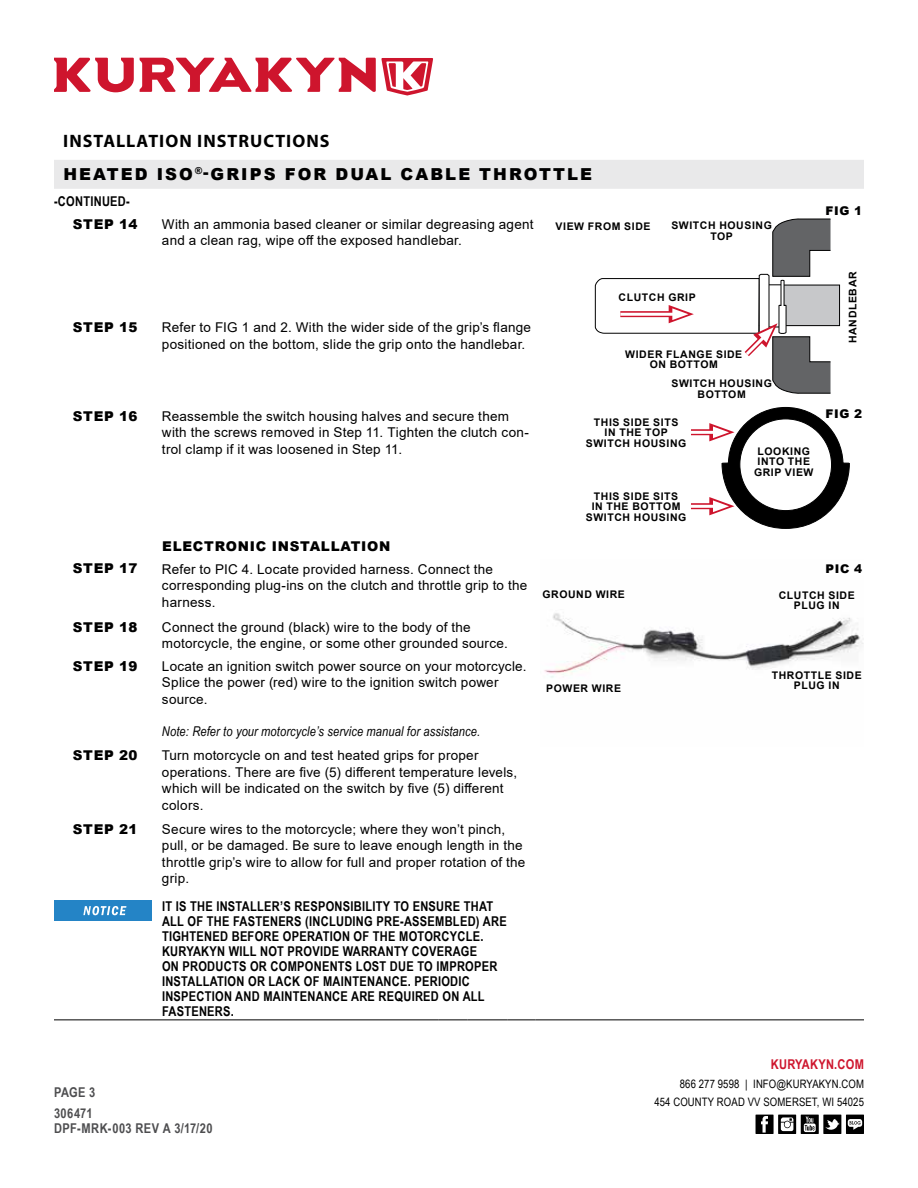
<style>
.page{position:relative;width:918px;height:1188px;background:#fff}
.page>*{position:absolute;margin:0;border:0;box-sizing:border-box;transform-origin:0 0}
.t1{font:700 18px "Myriad Pro";letter-spacing:.055em;color:#000}
.t2{font:900 16.5px "Arial";letter-spacing:.125em;color:#000}
.t3{font:13.5px/16.5px "Arial";letter-spacing:.015em;color:#000}
.t4{font:700 13.5px/15px "Arial Narrow";letter-spacing:.02em;color:#000}
.t5{font:900 13.5px "Arial";letter-spacing:.055em;color:#000}
.t6{font:italic 13.5px "Arial Narrow";letter-spacing:.01em;color:#000}
.t7{font:700 13.5px/20.4px "Arial Narrow";letter-spacing:.035em;color:#4d4d4f}
.t8{font:700 13.5px "Arial Narrow";letter-spacing:.02em;color:#ce152d}
.t9{font:900 12px "Arial";letter-spacing:.055em;color:#000}
.t10{font:11.7px/18px "Arial Narrow";letter-spacing:.01em;color:#000;text-align:right}
.t11{font:700 10.5px/10.5px "Arial";letter-spacing:.055em;color:#000;text-align:center}
</style>
<div class="page">
<svg style="left:54px;top:58px;width:379px;height:38px"></svg>
<div style="left:54px;top:160px;width:810px;height:29px;background:#e9e9ea"></div>
<div style="left:846px;top:1115px;width:18px;height:19px;background:#000"></div>
<svg style="left:848px;top:1119px;width:14px;height:11px"></svg>
<svg style="left:778px;top:1115px;width:18px;height:19px"></svg>
<svg style="left:781px;top:1117px;width:12px;height:14px"></svg>
<div style="left:756px;top:1115px;width:18px;height:19px;background:#000"></div>
<svg style="left:761px;top:1116px;width:7px;height:17px"></svg>
<svg style="left:801px;top:1115px;width:18px;height:19px"></svg>
<svg style="left:804px;top:1117px;width:12px;height:15px"></svg>
<div style="left:823px;top:1115px;width:18px;height:19px;background:#000"></div>
<svg style="left:825px;top:1119px;width:15px;height:11px"></svg>
<hr style="left:54px;top:1020px;width:54px;height:1px;background:#000">
<hr style="left:108px;top:1020px;width:54px;height:1px;background:#000">
<hr style="left:162px;top:1020px;width:276px;height:1px;background:#000">
<svg style="left:438px;top:1020px;width:29px;height:1px"></svg>
<hr style="left:467px;top:1020px;width:40px;height:1px;background:#000">
<svg style="left:507px;top:1020px;width:33px;height:1px"></svg>
<hr style="left:540px;top:1020px;width:324px;height:1px;background:#000">
<div style="left:743px;top:285px;width:97px;height:41px;background:#c7c8ca"></div>
<div style="left:742px;top:285px;width:98px;height:41px;border:1px solid #000"></div>
<img style="left:544px;top:613px;width:320px;height:65px">
<div style="left:54px;top:901px;width:97px;height:20px;background:#2484c6"></div>
<svg style="left:83px;top:906px;width:43px;height:9px"></svg>
<div style="left:691px;top:429px;width:29px;height:6px;background:#d63c50"></div>
<hr style="left:691px;top:431px;width:28px;height:3px;background:#fff">
<div style="left:691px;top:503px;width:29px;height:6px;background:#d84558"></div>
<hr style="left:691px;top:505px;width:28px;height:3px;background:#fff">
<svg style="left:709px;top:407px;width:141px;height:122px"></svg>
<svg style="left:594px;top:218px;width:237px;height:176px"></svg>
<h1 class="t1" style="left:63px;top:129px;width:268px">INSTALLATION INSTRUCTIONS</h1>
<p class="t2" style="left:63px;top:162px;width:530px">HEATED ISO<sup>®</sup>-GRIPS FOR DUAL CABLE THROTTLE</p>
<p class="t4" style="left:54px;top:193px;width:77px">-CONTINUED-</p>
<p class="t5" style="left:73px;top:214px;width:66px">STEP 14</p>
<p class="t3" style="left:162px;top:216px;width:373px">With an ammonia based cleaner or similar degreasing agent and a clean rag, wipe off the exposed handlebar.</p>
<p class="t11" style="left:556px;top:221px;width:96px">VIEW FROM SIDE</p>
<p class="t11" style="left:671px;top:221px;width:102px">SWITCH HOUSING<br>TOP</p>
<p class="t5" style="left:73px;top:317px;width:66px">STEP 15</p>
<p class="t3" style="left:162px;top:319px;width:371px">Refer to FIG 1 and 2. With the wider side of the grip’s flange positioned on the bottom, slide the grip onto the handlebar.</p>
<p class="t5" style="left:73px;top:406px;width:66px">STEP 16</p>
<p class="t3" style="left:162px;top:408px;width:368px">Reassemble the switch housing halves and secure them with the screws removed in Step 11. Tighten the clutch con&shy;trol clamp if it was loosened in Step 11.</p>
<p class="t5" style="left:162px;top:536px;width:230px">ELECTRONIC INSTALLATION</p>
<p class="t11" style="left:619px;top:292px;width:79px">CLUTCH GRIP</p>
<p class="t11" style="left:625px;top:349px;width:119px">WIDER FLANGE SIDE<br>ON BOTTOM</p>
<p class="t11" style="left:671px;top:378px;width:102px">SWITCH HOUSING<br>BOTTOM</p>
<p class="t11" style="left:586px;top:417px;width:102px">THIS SIDE SITS<br>IN THE TOP<br>SWITCH HOUSING</p>
<p class="t11" style="left:586px;top:491px;width:102px">THIS SIDE SITS<br>IN THE BOTTOM<br>SWITCH HOUSING</p>
<p class="t11" style="left:754px;top:446px;width:61px">LOOKING<br>INTO THE<br>GRIP VIEW</p>
<p class="t9" style="left:826px;top:202px;width:38px">FIG 1</p>
<p class="t11" style="left:848px;top:343px;width:73px;rotate:-90deg">HANDLEBAR</p>
<p class="t9" style="left:826px;top:405px;width:38px">FIG 2</p>
<p class="t5" style="left:73px;top:559px;width:66px">STEP 17</p>
<p class="t3" style="left:162px;top:561px;width:367px">Refer to PIC 4. Locate provided harness. Connect the corresponding plug-ins on the clutch and throttle grip to the harness.</p>
<p class="t5" style="left:73px;top:617px;width:66px">STEP 18</p>
<p class="t3" style="left:162px;top:619px;width:347px">Connect the ground (black) wire to the body of the motorcycle, the engine, or some other grounded source.</p>
<p class="t5" style="left:73px;top:656px;width:66px">STEP 19</p>
<p class="t3" style="left:162px;top:658px;width:366px">Locate an ignition switch power source on your motorcycle.<br>Splice the power (red) wire to the ignition switch power source.</p>
<p class="t6" style="left:162px;top:722px;width:320px">Note: Refer to your motorcycle’s service manual for assistance.</p>
<p class="t5" style="left:73px;top:746px;width:66px">STEP 20</p>
<p class="t3" style="left:162px;top:747px;width:357px">Turn motorcycle on and test heated grips for proper operations. There are five (5) different temperature levels, which will be indicated on the switch by five (5) different colors.</p>
<p class="t5" style="left:73px;top:819px;width:66px">STEP 21</p>
<p class="t3" style="left:162px;top:821px;width:365px">Secure wires to the motorcycle; where they won’t pinch, pull, or be damaged. Be sure to leave enough length in the throttle grip’s wire to allow for full and proper rotation of the grip.</p>
<p class="t4" style="left:162px;top:898px;width:346px">IT IS THE INSTALLER’S RESPONSIBILITY TO ENSURE THAT ALL OF THE FASTENERS (INCLUDING PRE-ASSEMBLED) ARE TIGHTENED BEFORE OPERATION OF THE MOTORCYCLE.<br>KURYAKYN WILL NOT PROVIDE WARRANTY COVERAGE<br>ON PRODUCTS OR COMPONENTS LOST DUE TO IMPROPER INSTALLATION OR LACK OF MAINTENANCE. PERIODIC INSPECTION AND MAINTENANCE ARE REQUIRED ON ALL FASTENERS.</p>
<p class="t11" style="left:542px;top:589px;width:84px">GROUND WIRE</p>
<p class="t11" style="left:546px;top:683px;width:76px">POWER WIRE</p>
<p class="t7" style="left:54px;top:1082px;width:43px">PAGE 3<br>306471</p>
<p class="t7" style="left:54px;top:1117px;width:160px">DPF-MRK-003 REV A 3/17/20</p>
<p class="t9" style="left:826px;top:560px;width:38px">PIC 4</p>
<p class="t11" style="left:779px;top:590px;width:77px">CLUTCH SIDE<br>PLUG IN</p>
<p class="t11" style="left:772px;top:670px;width:91px">THROTTLE SIDE<br>PLUG IN</p>
<p class="t8" style="left:771px;top:1054px;width:95px">KURYAKYN.COM</p>
<p class="t10" style="left:654px;top:1075px;width:211px">866 277 9598 | INFO@KURYAKYN.COM<br>454 COUNTY ROAD VV SOMERSET, WI 54025</p>
</div>
